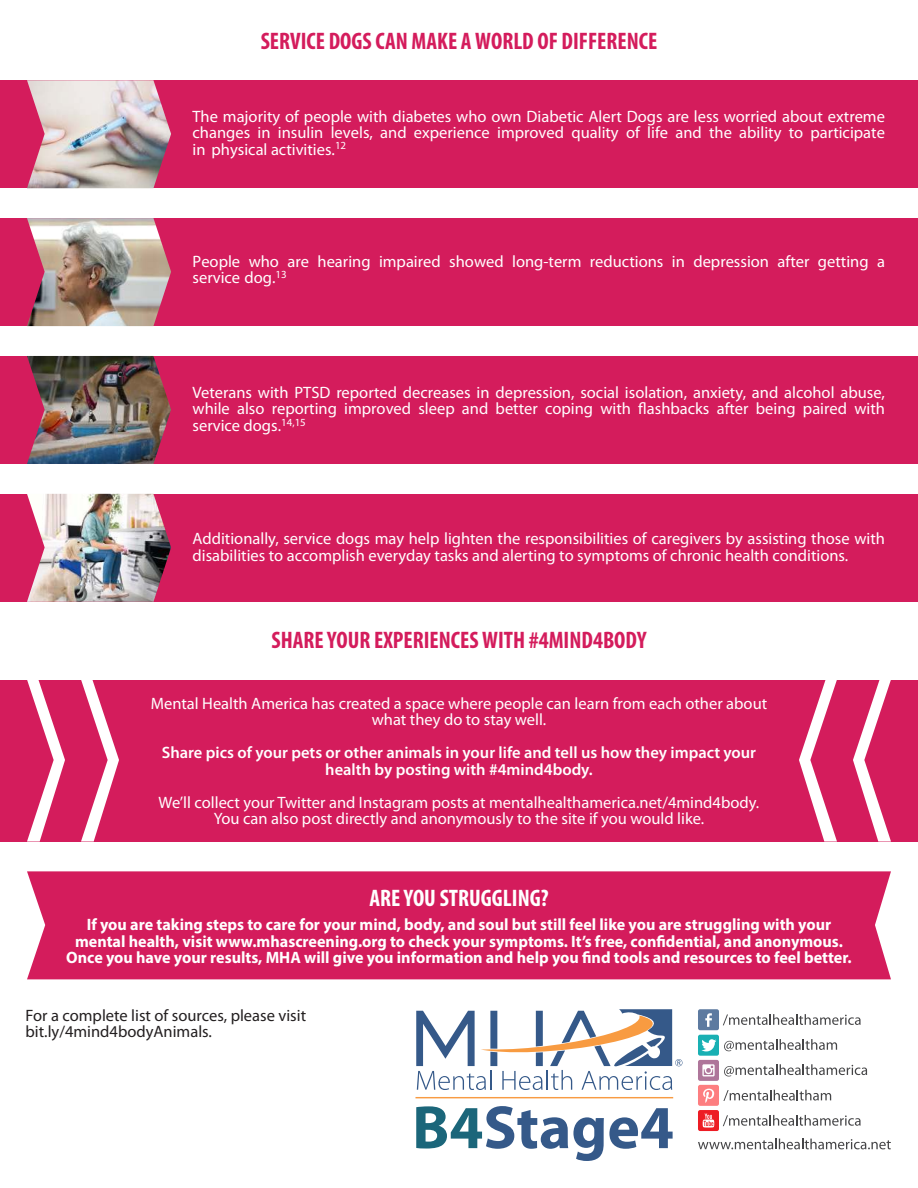
<style>
.page{position:relative;width:918px;height:1188px;background:#fff}
.page>*{position:absolute;margin:0;border:0;box-sizing:border-box;transform-origin:0 0}
.t1{font:700 condensed 24px "Myriad Pro";color:#d41c5c}
.t2{font:700 condensed 24px "Myriad Pro";color:#fff}
.t3{font:16.5px/16.5px "Myriad Pro";color:#fff;text-align:justify}
.t4{font:700 16.5px/16.5px "Myriad Pro";color:#fff;text-align:center}
.t5{font:600 16.5px/16.5px "Myriad Pro";color:#fff;text-align:center}
.t6{font:16.5px/16.5px "Myriad Pro";color:#231f20}
</style>
<div class="page">
<div style="left:27px;top:871px;width:864px;height:108px;background:#d41c5c"></div>
<svg style="left:416px;top:1106px;width:257px;height:55px"></svg>
<hr style="left:416px;top:1097px;width:257px;height:1px;background:#f89b43">
<svg style="left:416px;top:1009px;width:266px;height:81px"></svg>
<svg style="left:698px;top:1009px;width:169px;height:122px"></svg>
<svg style="left:698px;top:1139px;width:193px;height:10px"></svg>
<div style="left:0;top:80px;width:918px;height:108px;background:#d41c5c"></div>
<img style="left:27px;top:80px;width:144px;height:108px">
<div style="left:0;top:356px;width:918px;height:108px;background:#d41c5c"></div>
<img style="left:27px;top:356px;width:144px;height:108px">
<div style="left:0;top:218px;width:918px;height:108px;background:#d41c5c"></div>
<img style="left:27px;top:218px;width:144px;height:108px">
<div style="left:0;top:494px;width:918px;height:108px;background:#d41c5c"></div>
<img style="left:27px;top:494px;width:144px;height:108px">
<div style="left:0;top:680px;width:918px;height:162px;background:#d41c5c"></div>
<svg style="left:27px;top:680px;width:38px;height:162px"></svg>
<svg style="left:81px;top:680px;width:38px;height:162px"></svg>
<svg style="left:853px;top:680px;width:38px;height:162px"></svg>
<svg style="left:799px;top:680px;width:38px;height:162px"></svg>
<h1 class="t1" style="left:261px;top:30px;width:398px">SERVICE DOGS CAN MAKE A WORLD OF DIFFERENCE</h1>
<p class="t3" style="left:193px;top:108px;width:694px">The majority of people with diabetes who own Diabetic Alert Dogs are less worried about extreme changes in insulin levels, and experience improved quality of life and the ability to participate in physical activities.<sup>12</sup></p>
<p class="t3" style="left:193px;top:254px;width:694px">People who are hearing impaired showed long-term reductions in depression after getting a service dog.<sup>13</sup></p>
<p class="t3" style="left:193px;top:385px;width:694px">Veterans with PTSD reported decreases in depression, social isolation, anxiety, and alcohol abuse, while also reporting improved sleep and better coping with flashbacks after being paired with service dogs.<sup>14,15</sup></p>
<p class="t3" style="left:193px;top:531px;width:694px">Additionally, service dogs may help lighten the responsibilities of caregivers by assisting those with disabilities to accomplish everyday tasks and alerting to symptoms of chronic health conditions.</p>
<h1 class="t1" style="left:272px;top:629px;width:376px">SHARE YOUR EXPERIENCES WITH #4MIND4BODY</h1>
<p class="t3" style="left:151px;top:695px;width:618px;text-align:center">Mental Health America has created a space where people can learn from each other about what they do to stay well.</p>
<p class="t5" style="left:162px;top:746px;width:596px">Share pics of your pets or other animals in your life and tell us how they impact your health by posting with #4mind4body.</p>
<p class="t3" style="left:159px;top:794px;width:602px;text-align:center">We’ll collect your Twitter and Instagram posts at mentalhealthamerica.net/4mind4body.<br>You can also post directly and anonymously to the site if you would like.</p>
<h1 class="t2" style="left:369px;top:886px;width:181px">ARE YOU STRUGGLING?</h1>
<p class="t4" style="left:66px;top:918px;width:787px">If you are taking steps to care for your mind, body, and soul but still feel like you are struggling with your mental health, visit www.mhascreening.org to check your symptoms. It’s free, confidential, and anonymous.<br>Once you have your results, MHA will give you information and help you find tools and resources to feel better.</p>
<p class="t6" style="left:26px;top:1008px;width:282px">For a complete list of sources, please visit bit.ly/4mind4bodyAnimals.</p>
</div>
